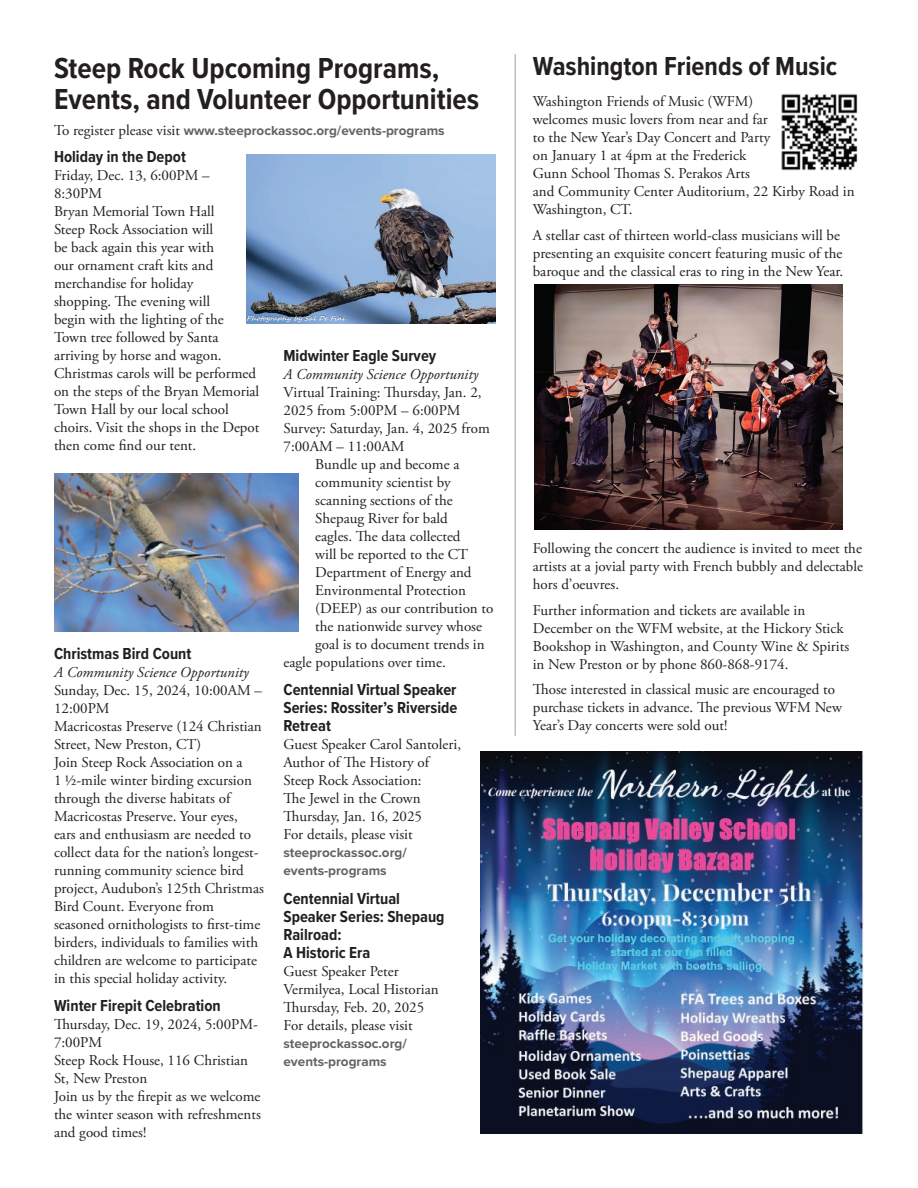
<style>
.page{position:relative;width:918px;height:1188px;background:#fff}
.page>*{position:absolute;margin:0;border:0;box-sizing:border-box;transform-origin:0 0}
.t1{font:700 30px/31.5px "Proxima Nova Cond";color:#231f20}
.t2{font:700 27px "Proxima Nova Cond";color:#231f20}
.t3{font:700 16.5px/18px "Proxima Nova Cond";color:#231f20;text-align:justify}
.t4{font:15px/18px "Adobe Garamond Pro";color:#231f20}
.t5{font:italic 15px "Adobe Garamond Pro";color:#231f20}
.t6{font:700 13.5px/18px "Proxima Nova";color:#636366}
.s1{font-family:"Adobe Garamond Pro";font-weight:400;font-size:15px;color:#231f20}
</style>
<div class="page">
<img style="left:54px;top:473px;width:245px;height:159px">
<img style="left:247px;top:155px;width:249px;height:169px">
<img style="left:781px;top:94px;width:77px;height:77px">
<img style="left:535px;top:284px;width:307px;height:245px">
<img style="left:481px;top:752px;width:383px;height:382px">
<hr style="left:515px;top:54px;width:1px;height:682px;background:#9d9fa2">
<h1 class="t1" style="left:54px;top:51px;width:427px">Steep Rock Upcoming Programs,<br>Events, and Volunteer Opportunities</h1>
<p class="t6" style="left:54px;top:121px;width:392px"><span class="s1">To register please visit</span> www.steeprockassoc.org/events-programs</p>
<p class="t3" style="left:54px;top:148px;width:133px">Holiday in the Depot</p>
<p class="t4" style="left:54px;top:167px;width:207px">Friday, Dec. 13, 6:00PM –<br>8:30PM<br>Bryan Memorial Town Hall<br>Steep Rock Association will<br>be back again this year with<br>our ornament craft kits and merchandise for holiday<br>shopping. The evening will<br>begin with the lighting of the<br>Town tree followed by Santa arriving by horse and wagon.<br>Christmas carols will be performed on the steps of the Bryan Memorial<br>Town Hall by our local school choirs. Visit the shops in the Depot then come find our tent.</p>
<p class="t3" style="left:54px;top:644px;width:139px">Christmas Bird Count</p>
<p class="t5" style="left:54px;top:663px;width:196px">A Community Science Opportunity</p>
<p class="t4" style="left:54px;top:682px;width:211px">Sunday, Dec. 15, 2024, 10:00AM –<br>12:00PM<br>Macricostas Preserve (124 Christian<br>Street, New Preston, CT)<br>Join Steep Rock Association on a<br>1 ½-mile winter birding excursion through the diverse habitats of<br>Macricostas Preserve. Your eyes,<br>ears and enthusiasm are needed to collect data for the nation’s longest&shy;running community science bird project, Audubon’s 125th Christmas<br>Bird Count. Everyone from seasoned ornithologists to first-time birders, individuals to families with children are welcome to participate in this special holiday activity.</p>
<p class="t3" style="left:54px;top:997px;width:168px">Winter Firepit Celebration</p>
<p class="t4" style="left:54px;top:1016px;width:208px">Thursday, Dec. 19, 2024, 5:00PM-<br>7:00PM<br>Steep Rock House, 116 Christian<br>St, New Preston<br>Join us by the firepit as we welcome the winter season with refreshments and good times!</p>
<p class="t3" style="left:284px;top:346px;width:154px">Midwinter Eagle Survey</p>
<p class="t5" style="left:284px;top:365px;width:196px">A Community Science Opportunity</p>
<p class="t4" style="left:284px;top:383px;width:200px">Virtual Training: Thursday, Jan. 2,</p>
<p class="t4" style="left:284px;top:401px;width:179px">2025 from 5:00PM – 6:00PM</p>
<p class="t4" style="left:284px;top:419px;width:208px">Survey: Saturday, Jan. 4, 2025 from</p>
<p class="t4" style="left:284px;top:437px;width:123px">7:00AM – 11:00AM</p>
<p class="t4" style="left:315px;top:455px;width:146px">Bundle up and become a</p>
<p class="t4" style="left:315px;top:473px;width:137px">community scientist by</p>
<p class="t4" style="left:315px;top:491px;width:139px">scanning sections of the</p>
<p class="t4" style="left:315px;top:509px;width:134px">Shepaug River for bald</p>
<p class="t4" style="left:315px;top:527px;width:147px">eagles. The data collected</p>
<p class="t4" style="left:315px;top:545px;width:154px">will be reported to the CT</p>
<p class="t4" style="left:315px;top:563px;width:158px">Department of Energy and</p>
<p class="t4" style="left:315px;top:581px;width:152px">Environmental Protection</p>
<p class="t4" style="left:315px;top:599px;width:180px">(DEEP) as our contribution to</p>
<p class="t4" style="left:315px;top:617px;width:168px">the nationwide survey whose</p>
<p class="t4" style="left:315px;top:635px;width:171px">goal is to document trends in</p>
<p class="t4" style="left:284px;top:653px;width:164px">eagle populations over time.</p>
<p class="t3" style="left:284px;top:680px;width:175px">Centennial Virtual Speaker Series: Rossiter’s Riverside Retreat</p>
<p class="t4" style="left:284px;top:736px;width:179px">Guest Speaker Carol Santoleri,<br>Author of The History of<br>Steep Rock Association:<br>The Jewel in the Crown<br>Thursday, Jan. 16, 2025<br>For details, please visit</p>
<p class="t6" style="left:284px;top:843px;width:125px">steeprockassoc.org/ events-programs</p>
<p class="t3" style="left:284px;top:889px;width:163px;text-align:left">Centennial Virtual<br>Speaker Series: Shepaug<br>Railroad:<br>A Historic Era</p>
<p class="t4" style="left:284px;top:962px;width:157px">Guest Speaker Peter<br>Vermilyea, Local Historian<br>Thursday, Feb. 20, 2025<br>For details, please visit</p>
<p class="t6" style="left:284px;top:1034px;width:125px">steeprockassoc.org/ events-programs</p>
<h2 class="t2" style="left:533px;top:46px;width:306px">Washington Friends of Music</h2>
<p class="t4" style="left:533px;top:93px;width:323px">Washington Friends of Music (WFM)<br>welcomes music lovers from near and far<br>to the New Year’s Day Concert and Party<br>on January 1 at 4pm at the Frederick<br>Gunn School Thomas S. Perakos Arts<br>and Community Center Auditorium, 22 Kirby Road in Washington, CT.</p>
<p class="t4" style="left:533px;top:227px;width:312px">A stellar cast of thirteen world-class musicians will be presenting an exquisite concert featuring music of the baroque and the classical eras to ring in the New Year.</p>
<p class="t4" style="left:533px;top:540px;width:332px;text-align:justify">Following the concert the audience is invited to meet the artists at a jovial party with French bubbly and delectable hors d’oeuvres.</p>
<p class="t4" style="left:533px;top:602px;width:318px">Further information and tickets are available in December on the WFM website, at the Hickory Stick Bookshop in Washington, and County Wine &amp; Spirits in New Preston or by phone 860-868-9174.</p>
<p class="t4" style="left:533px;top:681px;width:311px">Those interested in classical music are encouraged to purchase tickets in advance. The previous WFM New<br>Year’s Day concerts were sold out!</p>
</div>
